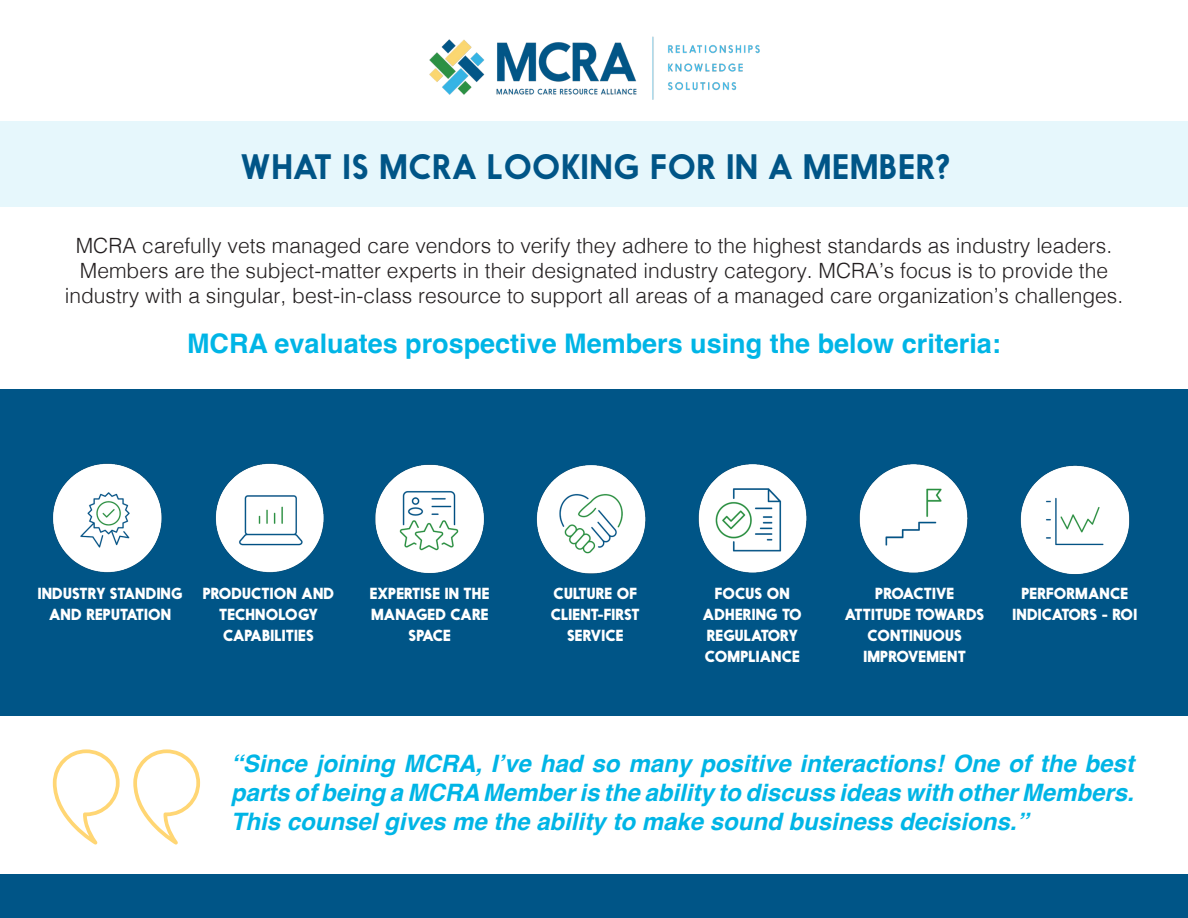
<style>
.page{position:relative;width:1188px;height:918px;background:#fff}
.page>*{position:absolute;margin:0;border:0;box-sizing:border-box;transform-origin:0 0}
.t1{font:500 33px "Nanami Pro";letter-spacing:.01em;color:#005587}
.t2{font:700 27px "Helvetica";color:#00b5e6}
.t3{font:italic 700 24px/28.8px "Helvetica";color:#00b5e6;text-align:justify}
.t4{font:300 21px/25.2px "Helvetica";color:#231f20;text-align:center}
.t5{font:900 15px/21px "Nanami Pro";letter-spacing:.01em;color:#fff;text-align:center}
</style>
<div class="page">
<img style="left:429px;top:36px;width:331px;height:64px">
<div style="left:0;top:121px;width:1188px;height:86px;background:#e6f7fc"></div>
<div style="left:0;top:874px;width:1188px;height:44px;background:#005587"></div>
<div style="left:0;top:389px;width:1188px;height:327px;background:#005587"></div>
<img style="left:53px;top:463px;width:109px;height:110px">
<img style="left:215px;top:463px;width:109px;height:110px">
<img style="left:375px;top:464px;width:109px;height:110px">
<img style="left:536px;top:465px;width:110px;height:109px">
<img style="left:698px;top:464px;width:109px;height:109px">
<img style="left:859px;top:464px;width:109px;height:109px">
<img style="left:1020px;top:465px;width:110px;height:110px">
<svg style="left:133px;top:749px;width:67px;height:96px"></svg>
<svg style="left:53px;top:749px;width:67px;height:96px"></svg>
<p class="t1" style="left:240px;top:146px;width:712px">WHAT IS MCRA LOOKING FOR IN A MEMBER?</p>
<p class="t4" style="left:65px;top:231px;width:1060px">MCRA carefully vets managed care vendors to verify they adhere to the highest standards as industry leaders.<br>Members are the subject-matter experts in their designated industry category. MCRA’s focus is to provide the industry with a singular, best-in-class resource to support all areas of a managed care organization’s challenges.</p>
<p class="t2" style="left:187px;top:327px;width:815px">MCRA evaluates prospective Members using the below criteria:</p>
<p class="t5" style="left:38px;top:583px;width:146px">INDUSTRY STANDING<br>AND REPUTATION</p>
<p class="t5" style="left:203px;top:583px;width:133px">PRODUCTION AND<br>TECHNOLOGY<br>CAPABILITIES</p>
<p class="t5" style="left:370px;top:583px;width:121px">EXPERTISE IN THE<br>MANAGED CARE<br>SPACE</p>
<p class="t5" style="left:551px;top:583px;width:90px">CULTURE OF<br>CLIENT-FIRST<br>SERVICE</p>
<p class="t5" style="left:703px;top:583px;width:100px">FOCUS ON<br>ADHERING TO<br>REGULATORY<br>COMPLIANCE</p>
<p class="t5" style="left:845px;top:583px;width:141px">PROACTIVE<br>ATTITUDE TOWARDS<br>CONTINUOUS<br>IMPROVEMENT</p>
<p class="t5" style="left:1013px;top:583px;width:126px">PERFORMANCE<br>INDICATORS - ROI</p>
<p class="t3" style="left:231px;top:752px;width:905px">“Since joining MCRA, I’ve had so many positive interactions! One of the best parts of being a MCRA Member is the ability to discuss ideas with other Members.<br>This counsel gives me the ability to make sound business decisions.”</p>
</div>
